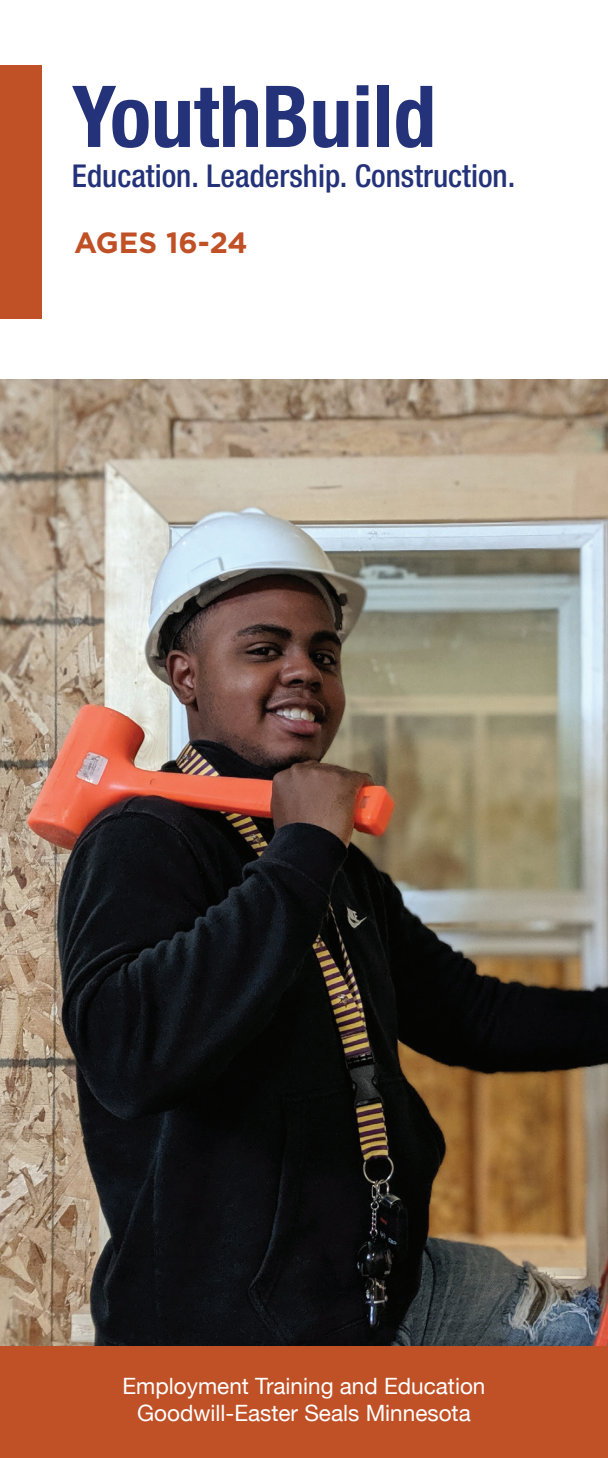
<style>
.page{position:relative;width:608px;height:1458px;background:#fff}
.page>*{position:absolute;margin:0;border:0;box-sizing:border-box;transform-origin:0 0}
.t1{font:700 condensed 85.5px "Helvetica Neue";color:#243279}
.t2{font:500 condensed 31.5px "Helvetica Neue";color:#243279}
.t3{font:700 29.25px "Gotham";color:#c05026}
.t4{font:22.5px/27px "Helvetica Neue";color:#fff;text-align:center}
</style>
<div class="page">
<div style="left:0;top:65px;width:41px;height:253px;background:#c05026"></div>
<img style="left:0;top:379px;width:608px;height:968px">
<div style="left:0;top:1347px;width:608px;height:111px;background:#c05026"></div>
<h1 class="t1" style="left:72px;top:46px;width:365px">YouthBuild</h1>
<h2 class="t2" style="left:72px;top:158px;width:445px">Education. Leadership. Construction.</h2>
<h3 class="t3" style="left:74px;top:223px;width:175px">AGES 16-24</h3>
<p class="t4" style="left:122px;top:1374px;width:364px">Employment Training and Education<br>Goodwill-Easter Seals Minnesota</p>
</div>
